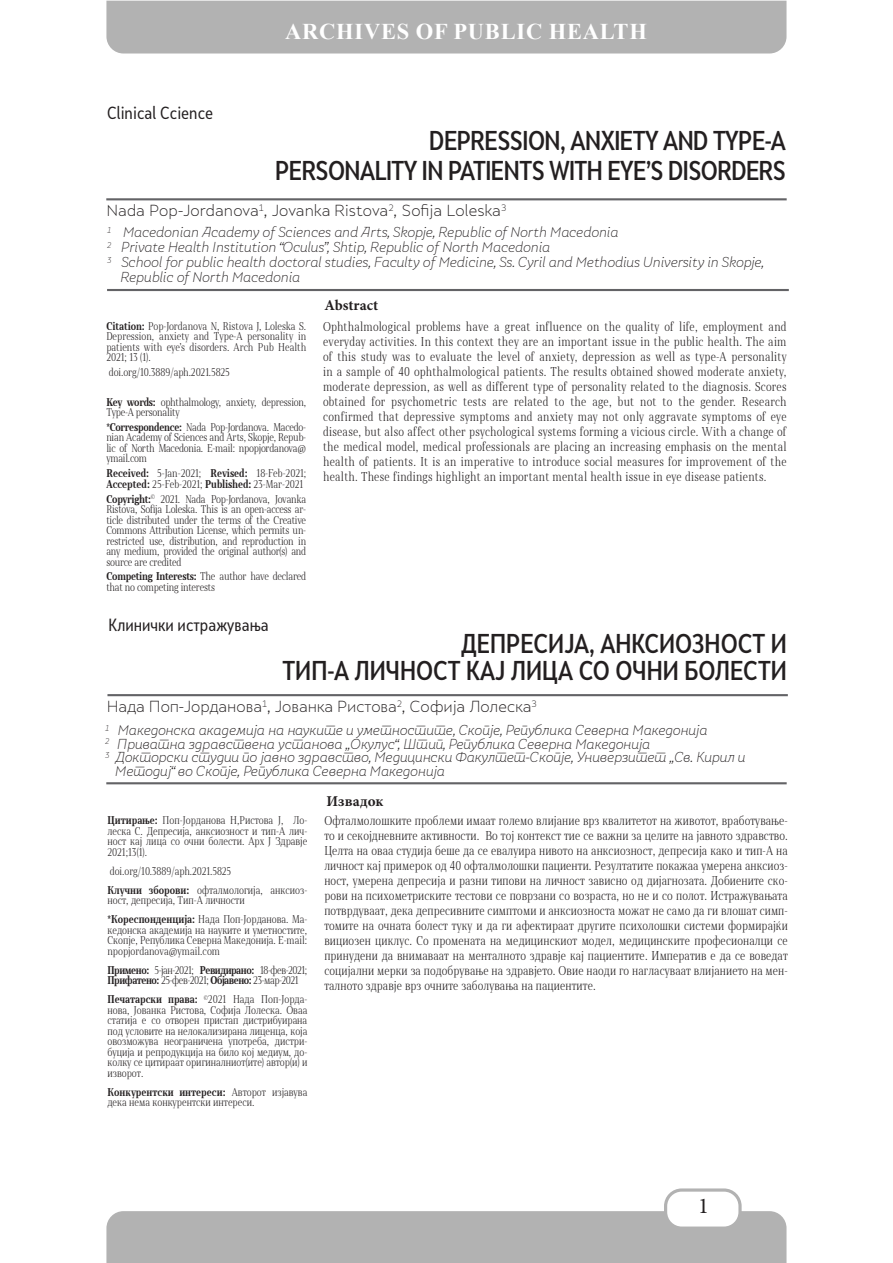
<style>
.page{position:relative;width:893px;height:1263px;background:#fff}
.page>*{position:absolute;margin:0;border:0;box-sizing:border-box;transform-origin:0 0}
.t1{font:500 25.5px "Skola Sans Cn";letter-spacing:-.02em;color:#231f20}
.t2{font:500 25.5px "Skola Sans Cn";color:#231f20}
.t3{font:700 22.5px "Times New Roman";letter-spacing:.035em;color:#fff}
.t4{font:22.5px "Minion Pro";color:#231f20}
.t5{font:16.5px "Skola Sans Cn";color:#231f20}
.t6{font:300 15px "Skola Sans";letter-spacing:-.02em;color:#231f20}
.t7{font:700 15px "Minion Pro";color:#231f20}
.t8{font:300 13.5px "Skola Sans It";letter-spacing:-.02em;color:#231f20}
.t9{font:300 12px/15px "Skola Serif Cn";letter-spacing:.01em;color:#231f20;text-align:justify}
.t10{font:300 10.5px/10.5px "Skola Serif Cn";color:#231f20;text-align:justify}
.t11{font:300 10.5px/10.5px "Skola Serif Cn";letter-spacing:-.02em;color:#231f20}
.t12{font:300 10.5px/10.5px "Skola Serif Cn";letter-spacing:-.04em;color:#231f20}
.s1{font-weight:700}
</style>
<div class="page">
<div style="left:106px;top:1211px;width:680px;height:52px;background:#b2b2b2"></div>
<div style="left:666px;top:1190px;width:74px;height:38px;background:#fff;border-radius:16px"></div>
<div style="left:664px;top:1188px;width:78px;height:42px;border:3px solid #b2b2b2;border-radius:16px"></div>
<div style="left:106px;top:1px;width:680px;height:53px;background:#b2b2b2"></div>
<hr style="left:106px;top:782px;width:681px;height:2px;background:#636366">
<hr style="left:107px;top:694px;width:681px;height:2px;background:#636366">
<hr style="left:107px;top:289px;width:682px;height:2px;background:#636366">
<hr style="left:106px;top:198px;width:681px;height:2px;background:#636366">
<p class="t5" style="left:107px;top:103px;width:107px">Clinical Сcience</p>
<p class="t3" style="left:285px;top:15px;width:363px">ARCHIVES OF PUBLIC HEALTH</p>
<p class="t1" style="left:429px;top:125px;width:358px">DEPRESSION, ANXIETY AND TYPE-A</p>
<p class="t1" style="left:275px;top:155px;width:512px">PERSONALITY IN PATIENTS WITH EYE’S DISORDERS</p>
<p class="t6" style="left:106px;top:202px;width:401px">Nada Pop-Jordanova<sup>1</sup>, Jovanka Ristova<sup>2</sup>, Sofija Loleska<sup>3</sup></p>
<p class="t8" style="left:107px;top:224px;width:513px"><sup>1</sup> Macedonian Academy of Sciences and Arts, Skopje, Republic of North Macedonia</p>
<p class="t8" style="left:107px;top:239px;width:444px"><sup>2</sup> Private Health Institution “Oculus”, Shtip, Republic of North Macedonia</p>
<p class="t8" style="left:107px;top:254px;width:658px"><sup>3</sup> School for public health doctoral studies, Faculty of Medicine, Ss. Cyril and Methodius University in Skopje,</p>
<p class="t8" style="left:120px;top:269px;width:182px">Republic of North Macedonia</p>
<p class="t10" style="left:106px;top:321px;width:201px"><span class="s1">Citation:</span> Pop-Jordanova N, Ristova J, Loleska S.<br>Depression, anxiety and Type-A personality in patients with eye’s disorders. Arch Pub Health 2021; 13 (1).</p>
<p class="t10" style="left:109px;top:367px;width:123px">doi.org/10.3889/aph.2021.5825</p>
<p class="t11" style="left:106px;top:397px;width:201px"><span class="s1">Key words:</span> ophthalmology, anxiety, depression,<br>Type-A personality</p>
<p class="t10" style="left:106px;top:422px;width:201px"><span class="s1">*Correspondence:</span> Nada Pop-Jordanova. Macedo&shy;nian Academy of Sciences and Arts, Skopje, Repub&shy;lic of North Macedonia. Е-mail: npopjordanova@ ymail.com</p>
<p class="t10" style="left:106px;top:468px;width:201px"><span class="s1">Received:</span> 5-Jan-2021; <span class="s1">Revised:</span> 18-Feb-2021;<br><span class="s1">Accepted:</span> 25-Feb-2021; <span class="s1">Published:</span> 23-Mar-2021</p>
<p class="t10" style="left:106px;top:493px;width:201px"><span class="s1">Copyright:</span><sup>©</sup> 2021. Nada Pop-Jordanova, Jovanka Ristova, Sofija Loleska. This is an open-access ar&shy;ticle distributed under the terms of the Creative Commons Attribution License, which permits un&shy;restricted use, distribution, and reproduction in any medium, provided the original author(s) and source are credited</p>
<p class="t11" style="left:106px;top:571px;width:201px"><span class="s1">Competing Interests:</span> The author have declared that no competing interests</p>
<p class="t7" style="left:325px;top:295px;width:55px">Abstract</p>
<p class="t9" style="left:323px;top:319px;width:465px">Ophthalmological problems have a great influence on the quality of life, employment and everyday activities. In this context they are an important issue in the public health. The aim of this study was to evaluate the level of anxiety, depression as well as type-A personality in a sample of 40 ophthalmological patients. The results obtained showed moderate anxiety, moderate depression, as well as different type of personality related to the diagnosis. Scores obtained for psychometric tests are related to the age, but not to the gender. Research confirmed that depressive symptoms and anxiety may not only aggravate symptoms of eye disease, but also affect other psychological systems forming a vicious circle. With a change of the medical model, medical professionals are placing an increasing emphasis on the mental health of patients. It is an imperative to introduce social measures for improvement of the health. These findings highlight an important mental health issue in eye disease patients.</p>
<p class="t5" style="left:109px;top:615px;width:162px">Клинички истражувања</p>
<p class="t2" style="left:461px;top:628px;width:327px">ДЕПРЕСИЈА, АНКСИОЗНОСТ И</p>
<p class="t2" style="left:282px;top:655px;width:506px">ТИП-А ЛИЧНОСТ КАЈ ЛИЦА СО ОЧНИ БОЛЕСТИ</p>
<p class="t6" style="left:107px;top:698px;width:431px">Нада Поп-Јорданова<sup>1</sup>, Јованка Ристова<sup>2</sup>, Софија Лолеска<sup>3</sup></p>
<p class="t8" style="left:105px;top:722px;width:604px"><sup>1</sup> Македонска академија на науките и уметностите, Скопје, Република Северна Македонија</p>
<p class="t8" style="left:105px;top:736px;width:547px"><sup>2</sup> Приватна здравствена установа „Окулус“, Штип, Република Северна Македонија</p>
<p class="t8" style="left:105px;top:749px;width:642px"><sup>3</sup> Докторски студии по јавно здравство, Медицински Факултет-Скопје, Универзитет „Св. Кирил и</p>
<p class="t8" style="left:115px;top:763px;width:331px">Методиј“ во Скопје, Република Северна Македонија</p>
<p class="t10" style="left:107px;top:815px;width:201px"><span class="s1">Цитирање:</span> Поп-Јорданова Н,Ристова Ј, Ло&shy;леска С. Депресија, анксиозност и тип-А лич&shy;ност кај лица со очни болести. Арх Ј Здравје 2021;13(1).</p>
<p class="t10" style="left:110px;top:866px;width:123px">doi.org/10.3889/aph.2021.5825</p>
<p class="t10" style="left:107px;top:885px;width:201px"><span class="s1">Клучни зборови:</span> офталмологија, анксиоз&shy;ност, депресија, Тип-А личности</p>
<p class="t10" style="left:107px;top:914px;width:201px"><span class="s1">*Кореспонденција:</span> Нада Поп-Јорданова. Ма&shy;кедонска академија на науките и уметностите, Скопје, Република Северна Македонија. E-mail: npopjordanova@ymail.com</p>
<p class="t12" style="left:107px;top:965px;width:201px"><span class="s1">Примено:</span> 5-јан-2021; <span class="s1">Ревидирано:</span> 18-фев-2021;<br><span class="s1">Прифатено:</span> 25-фев-2021; <span class="s1">Објавено:</span> 23-мар-2021</p>
<p class="t10" style="left:107px;top:994px;width:201px"><span class="s1">Печатарски права:</span> <sup>©</sup>2021 Нада Поп-Јорда&shy;нова, Јованка Ристова, Софија Лолеска. Оваа статија е со отворен пристап дистрибуирана под условите на нелокализирана лиценца, која овозможува неограничена употреба, дистри&shy;буција и репродукција на било кој медиум, до&shy;колку се цитираат оригиналниот(ите) автор(и) и изворот.</p>
<p class="t10" style="left:107px;top:1087px;width:201px"><span class="s1">Конкурентски интереси:</span> Авторот изјавува дека нема конкурентски интереси.</p>
<p class="t7" style="left:327px;top:791px;width:58px">Извадок</p>
<p class="t9" style="left:324px;top:813px;width:465px">Офталмолошките проблеми имаат големо влијание врз квалитетот на животот, вработување&shy;то и секојдневните активности. Во тој контекст тие се важни за целите на јавното здравство.<br>Целта на оваа студија беше да се евалуира нивото на анксиозност, депресија како и тип-А на личност кај примерок од 40 офталмолошки пациенти. Резултатите покажаа умерена анксиоз&shy;ност, умерена депресија и разни типови на личност зависно од дијагнозата. Добиените ско&shy;рови на психометриските тестови се поврзани со возраста, но не и со полот. Истражувањата потврдуваат, дека депресивните симптоми и анксиозноста можат не само да ги влошат симп&shy;томите на очната болест туку и да ги афектираат другите психолошки системи формирајќи вициозен циклус. Со промената на медицинскиот модел, медицинските професионалци се принудени да внимаваат на менталното здравје кај пациентите. Императив е да се воведат социјални мерки за подобрување на здравјето. Овие наоди го нагласуваат влијанието на мен&shy;талното здравје врз очните заболувања на пациентите.</p>
<h2 class="t4" style="left:698px;top:1191px;width:12px">1</h2>
</div>
